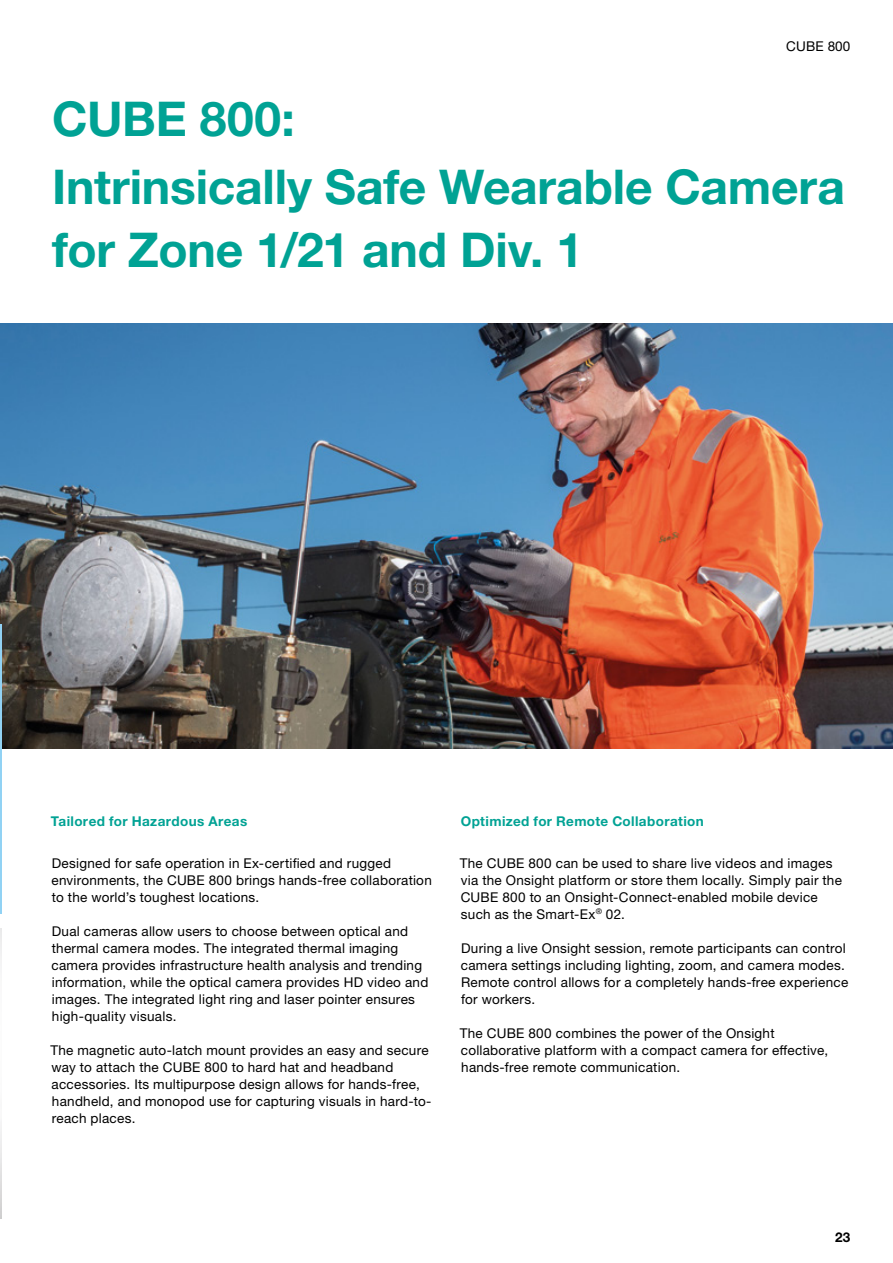
<style>
.page{position:relative;width:893px;height:1263px;background:#fff}
.page>*{position:absolute;margin:0;border:0;box-sizing:border-box;transform-origin:0 0}
.t1{font:700 48px/67.9px "Helvetica Neue LTW1 G";letter-spacing:-.005em;color:#00a294}
.t2{font:13.5px/17px "Helvetica Neue LTW1 G";letter-spacing:.02em;color:#000}
.t3{font:700 13.5px "Helvetica Neue LTW1 G";letter-spacing:.03em;color:#00a294}
.t4{font:700 13.5px "Helvetica Neue LTW1 G";color:#000}
</style>
<div class="page">
<img style="left:0;top:323px;width:893px;height:425px">
<hr style="left:0;top:625px;width:1px;height:289px;background:#91d2f4">
<img style="left:0;top:929px;width:1px;height:289px">
<p class="t2" style="left:786px;top:38px;width:66px">CUBE 800</p>
<h1 class="t1" style="left:52px;top:85px;width:794px">CUBE 800:<br>Intrinsically Safe Wearable Camera</h1>
<h1 class="t1" style="left:52px;top:215px;width:532px">for Zone 1/21 and Div. 1</h1>
<p class="t3" style="left:51px;top:813px;width:198px">Tailored for Hazardous Areas</p>
<p class="t2" style="left:52px;top:854px;width:382px">Designed for safe operation in Ex-certified and rugged environments, the CUBE 800 brings hands-free collaboration to the world’s toughest locations.</p>
<p class="t2" style="left:52px;top:922px;width:378px">Dual cameras allow users to choose between optical and thermal camera modes. The integrated thermal imaging camera provides infrastructure health analysis and trending information, while the optical camera provides HD video and images. The integrated light ring and laser pointer ensures high-quality visuals.</p>
<p class="t2" style="left:50px;top:1041px;width:383px">The magnetic auto-latch mount provides an easy and secure way to attach the CUBE 800 to hard hat and headband accessories. Its multipurpose design allows for hands-free, handheld, and monopod use for capturing visuals in hard-to&shy;reach places.</p>
<p class="t3" style="left:461px;top:813px;width:245px">Optimized for Remote Collaboration</p>
<p class="t2" style="left:460px;top:854px;width:384px">The CUBE 800 can be used to share live videos and images via the Onsight platform or store them locally. Simply pair the CUBE 800 to an Onsight-Connect-enabled mobile device such as the Smart-Ex<sup>®</sup> 02.</p>
<p class="t2" style="left:461px;top:939px;width:389px">During a live Onsight session, remote participants can control camera settings including lighting, zoom, and camera modes.<br>Remote control allows for a completely hands-free experience for workers.</p>
<p class="t2" style="left:460px;top:1024px;width:370px">The CUBE 800 combines the power of the Onsight collaborative platform with a compact camera for effective, hands-free remote communication.</p>
<p class="t4" style="left:835px;top:1228px;width:17px">23</p>
</div>
